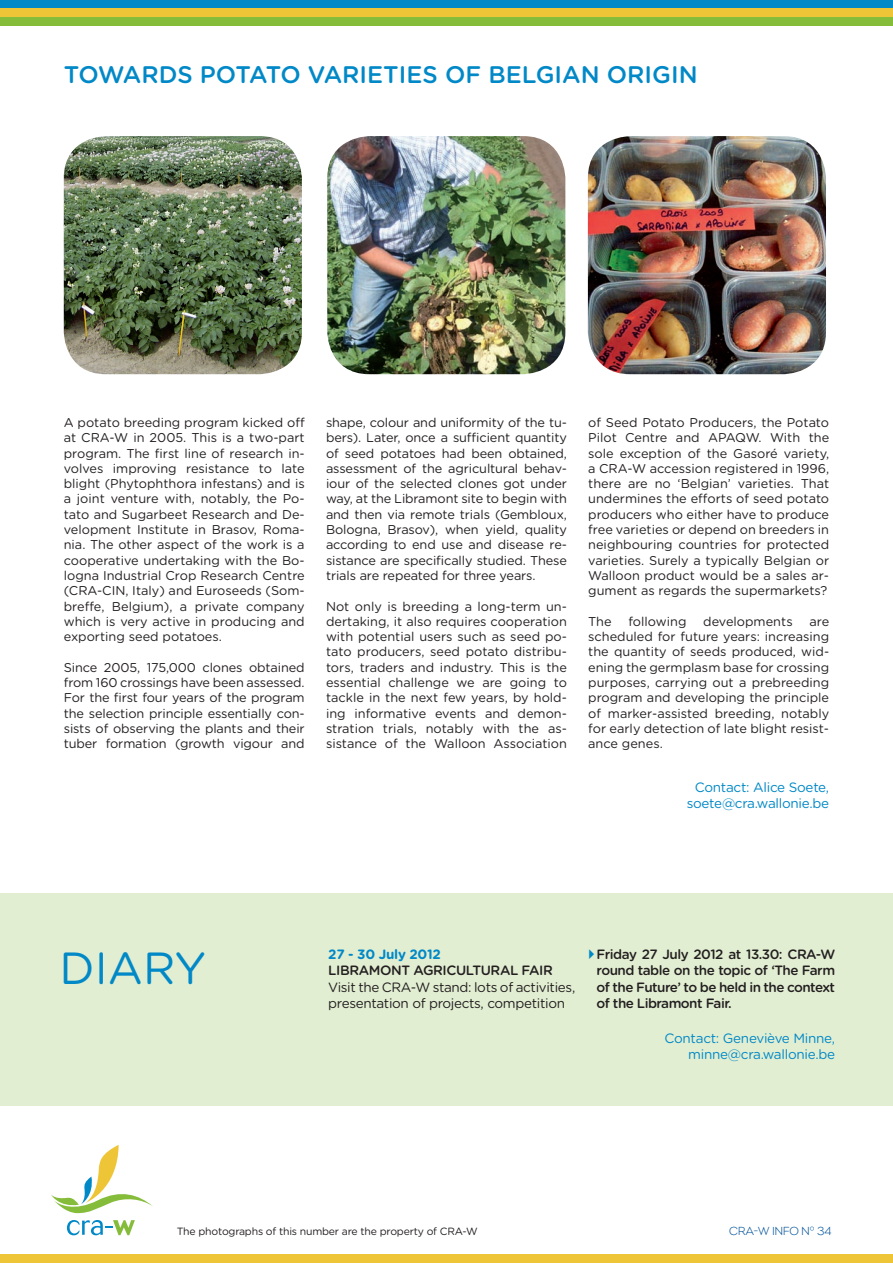
<style>
.page{position:relative;width:893px;height:1263px;background:#fff}
.page>*{position:absolute;margin:0;border:0;box-sizing:border-box;transform-origin:0 0}
.t1{font:45px "Gotham Rounded";color:#0088c7}
.t2{font:500 24px "Gotham Rounded";color:#0088c7}
.t3{font:500 13.5px/16.2px "Gotham Rounded";letter-spacing:-.04em;color:#231f20;text-align:justify}
.t4{font:13.5px/16.2px "Gotham Rounded";letter-spacing:-.02em;color:#0088c7;text-align:right}
.t5{font:13.5px/16.2px "Gotham Rounded";letter-spacing:-.025em;color:#231f20}
.t6{font:700 13.5px "Gotham Rounded";letter-spacing:-.02em;color:#0088c7}
.t7{font:12.75px/15.3px "Gotham Rounded";color:#231f20;text-align:justify}
.t8{font:300 12px "Eagle";color:#01529a}
.t9{font:10.5px "Gotham Rounded";letter-spacing:-.02em;color:#231f20}
</style>
<div class="page">
<div style="left:0;top:0;width:893px;height:9px;background:#0088c7"></div>
<div style="left:0;top:1254px;width:893px;height:9px;background:#efc538"></div>
<div style="left:0;top:9px;width:893px;height:8px;background:#efc538"></div>
<div style="left:0;top:17px;width:893px;height:9px;background:#85bd3b"></div>
<svg style="left:51px;top:1145px;width:102px;height:68px"></svg>
<svg style="left:67px;top:1220px;width:68px;height:15px"></svg>
<div style="left:0;top:893px;width:893px;height:213px;background:#e2eed2"></div>
<img style="left:327px;top:136px;width:238px;height:238px">
<img style="left:64px;top:136px;width:238px;height:238px">
<img style="left:588px;top:136px;width:238px;height:238px">
<h2 class="t2" style="left:64px;top:57px;width:635px">Towards Potato Varieties of Belgian Origin</h2>
<p class="t7" style="left:64px;top:414px;width:242px">A potato breeding program kicked off at CRA-W in 2005. This is a two-part program. The first line of research in&shy;volves improving resistance to late blight (Phytophthora infestans) and is a joint venture with, notably, the Po&shy;tato and Sugarbeet Research and De&shy;velopment Institute in Brasov, Roma&shy;nia. The other aspect of the work is a cooperative undertaking with the Bo&shy;logna Industrial Crop Research Centre (CRA-CIN, Italy) and Euroseeds (Som&shy;breffe, Belgium), a private company which is very active in producing and exporting seed potatoes.</p>
<p class="t7" style="left:64px;top:659px;width:242px">Since 2005, 175,000 clones obtained from 160 crossings have been assessed.<br>For the first four years of the program the selection principle essentially con&shy;sists of observing the plants and their tuber formation (growth vigour and</p>
<p class="t7" style="left:326px;top:414px;width:242px">shape, colour and uniformity of the tu&shy;bers). Later, once a sufficient quantity of seed potatoes had been obtained, assessment of the agricultural behav&shy;iour of the selected clones got under way, at the Libramont site to begin with and then via remote trials (Gembloux, Bologna, Brasov), when yield, quality according to end use and disease re&shy;sistance are specifically studied. These trials are repeated for three years.</p>
<p class="t7" style="left:326px;top:598px;width:242px">Not only is breeding a long-term un&shy;dertaking, it also requires cooperation with potential users such as seed po&shy;tato producers, seed potato distribu&shy;tors, traders and industry. This is the essential challenge we are going to tackle in the next few years, by hold&shy;ing informative events and demon&shy;stration trials, notably with the as&shy;sistance of the Walloon Association</p>
<p class="t7" style="left:588px;top:414px;width:242px">of Seed Potato Producers, the Potato Pilot Centre and APAQW. With the sole exception of the Gasoré variety, a CRA-W accession registered in 1996, there are no ‘Belgian’ varieties. That undermines the efforts of seed potato producers who either have to produce free varieties or depend on breeders in neighbouring countries for protected varieties. Surely a typically Belgian or Walloon product would be a sales ar&shy;gument as regards the supermarkets?</p>
<p class="t7" style="left:588px;top:613px;width:25px">The</p>
<p class="t7" style="left:628px;top:613px;width:60px">following</p>
<p class="t7" style="left:703px;top:613px;width:91px">developments</p>
<p class="t7" style="left:588px;top:613px;width:242px;text-indent:221px">are scheduled for future years: increasing the quantity of seeds produced, wid&shy;ening the germplasm base for crossing purposes, carrying out a prebreeding program and developing the principle of marker-assisted breeding, notably for early detection of late blight resist&shy;ance genes.</p>
<p class="t4" style="left:687px;top:779px;width:144px">Contact: Alice Soete, soete@cra.wallonie.be</p>
<h1 class="t1" style="left:60px;top:937px;width:29px">diar</h1>
<h1 class="t1" style="left:175px;top:937px;width:33px">y</h1>
<p class="t6" style="left:328px;top:944px;width:114px">27 - 30 July 2012</p>
<p class="t3" style="left:328px;top:962px;width:47px">Libramo</p>
<p class="t3" style="left:391px;top:962px;width:163px">nt Agricultural Fair</p>
<p class="t5" style="left:328px;top:978px;width:249px">Visit the CRA-W stand: lots of activities, presentation of projects, competition</p>
<p class="t3" style="left:597px;top:946px;width:195px">Friday 27 July 2012 at 13.30: CRA</p>
<p class="t3" style="left:597px;top:946px;width:240px;text-indent:219px">-W round table on the topic of ‘The Farm of the Future’ to be held in the context of the Libramont Fair.</p>
<p class="t4" style="left:664px;top:1029px;width:172px">Contact: Geneviève Minne, minne@cra.wallonie.be</p>
<p class="t9" style="left:177px;top:1224px;width:302px">The photographs of this number are the property of CRA-W</p>
<p class="t8" style="left:729px;top:1224px;width:104px">CRA-W INFO N° 34</p>
</div>
